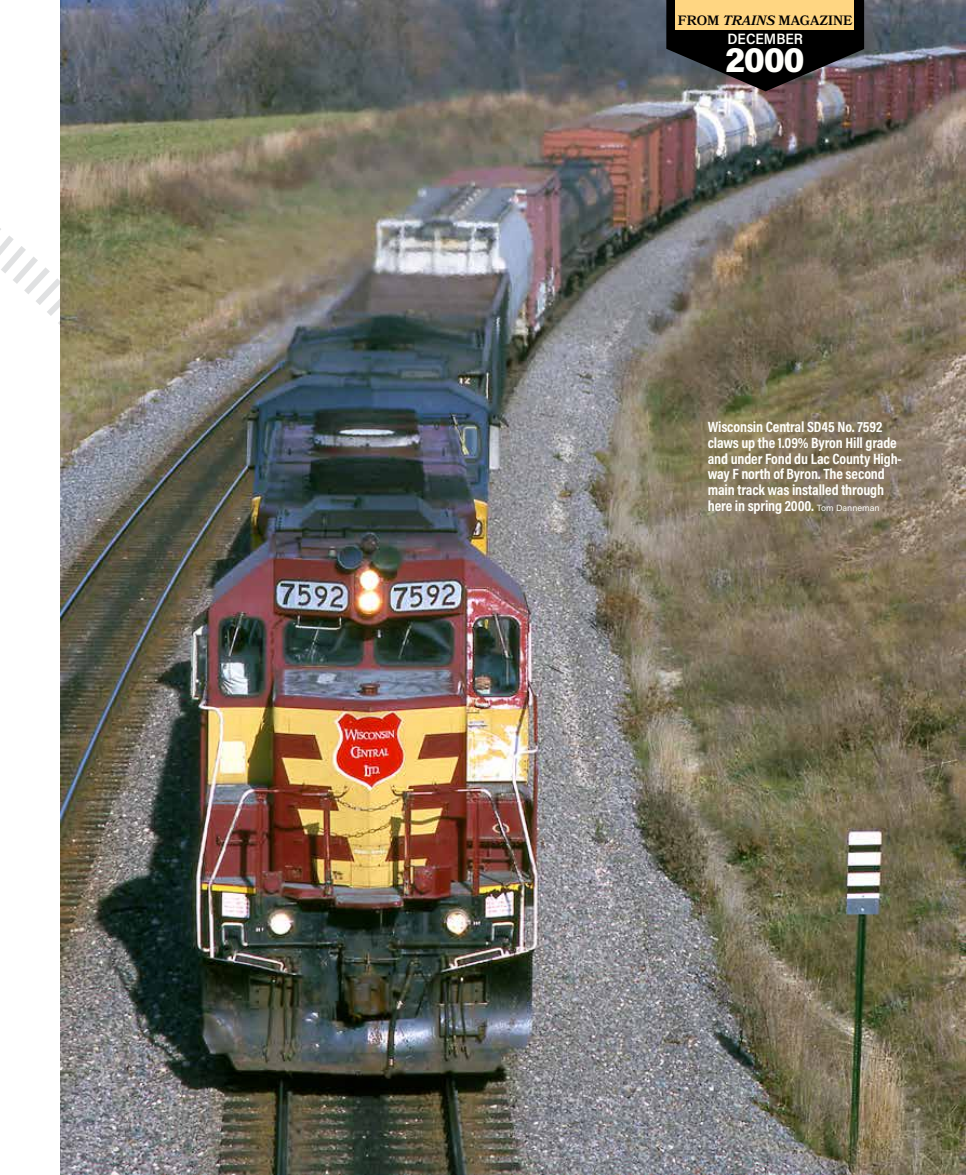
<style>
.page{position:relative;width:966px;height:1175px;background:#fff}
.page>*{position:absolute;margin:0;border:0;box-sizing:border-box;transform-origin:0 0}
.t1{font:900 34.5px "Acumin Pro Semi Cond";color:#fffffb}
.t2{font:700 15px/15.8px "Acumin Pro Cond";letter-spacing:-.01em;color:#fffffb}
.t3{font:600 15px "Acumin Pro Semi Cond";color:#fffffb}
.t4{font:600 13.5px "Bookmania";color:#000}
.s1{font-style:italic}
.s2{font-family:"Acumin Pro";font-weight:400;font-size:9px}
</style>
<div class="page">
<svg style="left:0;top:0;width:61px;height:452px"></svg>
<img style="left:61px;top:0;width:904px;height:1174px">
<svg style="left:666px;top:0;width:197px;height:91px"></svg>
<div style="left:675px;top:0;width:179px;height:29px;background:#ffd682"></div>
<p class="t4" style="left:677px;top:13px;width:176px">FROM <span class="s1">TRAINS</span> MAGAZINE</p>
<p class="t3" style="left:727px;top:28px;width:77px">DECEMBER</p>
<h1 class="t1" style="left:725px;top:35px;width:81px">2000</h1>
<p class="t2" style="left:707px;top:419px;width:195px">Wisconsin Central SD45 No. 7592 claws up the 1.09% Byron Hill grade and under Fond du Lac County High&shy;way F north of Byron. The second main track was installed through here in spring 2000. <span class="s2">Tom Danneman</span></p>
</div>
